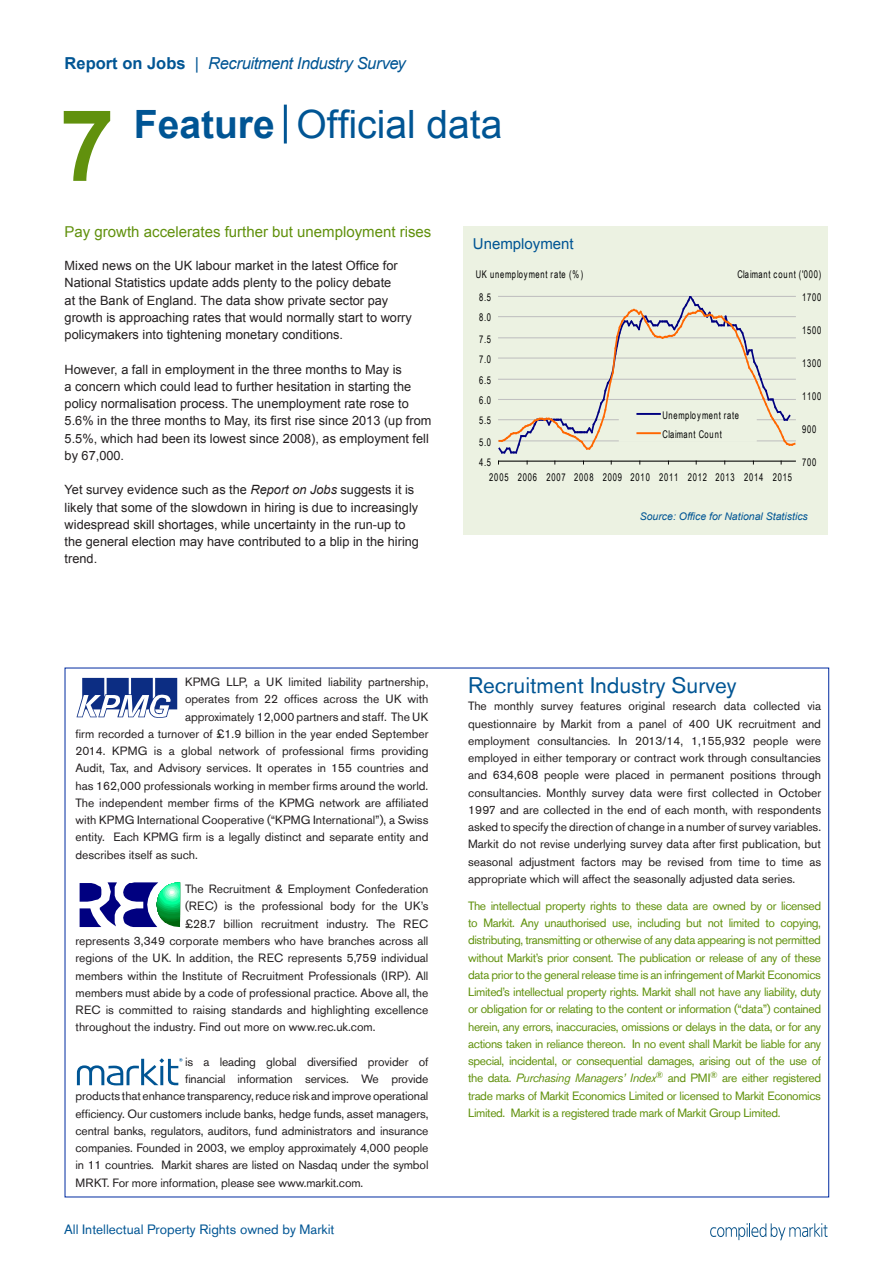
<style>
.page{position:relative;width:893px;height:1263px;background:#fff}
.page>*{position:absolute;margin:0;border:0;box-sizing:border-box;transform-origin:0 0}
.Page_number{font:700 99px "Arial";color:#61910d}
.Title_2{font:39px "Arial";color:#005594}
.TitleSub{font:22.5px "Akzidenz Grotesk Std";color:#005594}
.t1{font:italic 16.5px "Arial";letter-spacing:-.025em;color:#005594}
.Headlines_top{font:15px "Arial";color:#61910d}
.vac_3{font:15px "Arial";color:#005594}
.Page_footer{font:13.5px "Akzidenz Grotesk Std";color:#005594}
.Body_text_indent{font:12.75px/17.2px "Arial";color:#231f20}
.Rep_bus{font:12px/17.2px "Akzidenz Grotesk Std";color:#231f20;text-align:justify}
.Rep_bus-2{font:12px/17.2px "Akzidenz Grotesk Std";letter-spacing:-.03em;color:#61910d;text-align:justify}
.t2{font:10.65px/19.2px "Arial Narrow";letter-spacing:.09em;color:#000;scale:.87 1}
.vac_3-2{font:italic 10.5px "Arial";color:#005594}
.s1{font-weight:700;font-style:normal}
.s2{font-style:normal}
.s3{font-weight:700}
.s4{font-style:italic}
</style>
<div class="page">
<div style="left:463px;top:226px;width:365px;height:309px;background:#ecf2e2"></div>
<hr style="left:284px;top:105px;width:3px;height:39px;background:#005594">
<svg style="left:77px;top:678px;width:100px;height:40px"></svg>
<svg style="left:80px;top:882px;width:100px;height:45px"></svg>
<svg style="left:77px;top:1058px;width:106px;height:27px"></svg>
<svg style="left:710px;top:1223px;width:118px;height:17px"></svg>
<hr style="left:498px;top:461px;width:297px;height:1px;background:#000">
<svg style="left:498px;top:296px;width:298px;height:158px"></svg>
<hr style="left:637px;top:413px;width:23px;height:2px;background:#000080">
<hr style="left:637px;top:432px;width:23px;height:2px;background:#f60">
<h3 class="t1" style="left:65px;top:52px;width:343px"><span class="s1">Report on Jobs</span> <span class="s2">|</span> Recruitment Industry Survey</h3>
<p class="Page_number" style="left:60px;top:81px;width:57px">7</p>
<p class="Title_2" style="left:134px;top:99px;width:370px"><span class="s3">Feature</span> Official data</p>
<p class="Headlines_top" style="left:65px;top:222px;width:368px">Pay growth accelerates further but unemployment rises</p>
<p class="Body_text_indent" style="left:65px;top:257px;width:349px">Mixed news on the UK labour market in the latest Office for National Statistics update adds plenty to the policy debate<br>at the Bank of England. The data show private sector pay growth is approaching rates that would normally start to worry policymakers into tightening monetary conditions.</p>
<p class="Body_text_indent" style="left:65px;top:361px;width:368px">However, a fall in employment in the three months to May is<br>a concern which could lead to further hesitation in starting the policy normalisation process. The unemployment rate rose to 5.6% in the three months to May, its first rise since 2013 (up from 5.5%, which had been its lowest since 2008), as employment fell by 67,000.</p>
<p class="Body_text_indent" style="left:65px;top:481px;width:356px">Yet survey evidence such as the <span class="s4">Report on Jobs</span> suggests it is likely that some of the slowdown in hiring is due to increasingly widespread skill shortages, while uncertainty in the run-up to the general election may have contributed to a blip in the hiring trend.</p>
<p class="vac_3" style="left:473px;top:234px;width:102px">Unemployment</p>
<p class="t2" style="left:476px;top:264px;width:125px">UK unemployment rate (%)</p>
<p class="t2" style="left:737px;top:264px;width:98px">Claimant count ('000)</p>
<p class="t2" style="left:479px;top:287px;width:15px">8.5</p>
<p class="t2" style="left:479px;top:308px;width:15px">8.0</p>
<p class="t2" style="left:479px;top:329px;width:15px">7.5</p>
<p class="t2" style="left:479px;top:349px;width:15px">7.0</p>
<p class="t2" style="left:479px;top:370px;width:15px">6.5</p>
<p class="t2" style="left:479px;top:390px;width:15px">6.0</p>
<p class="t2" style="left:479px;top:411px;width:15px">5.5</p>
<p class="t2" style="left:479px;top:432px;width:15px">5.0</p>
<p class="t2" style="left:479px;top:452px;width:15px">4.5</p>
<p class="t2" style="left:662px;top:405px;width:89px">Unemployment rate<br>Claimant Count</p>
<p class="t2" style="left:489px;top:467px;width:350px">2005 2006 2007 2008 2009 2010 2011 2012 2013 2014 2015</p>
<p class="t2" style="left:802px;top:287px;width:24px">1700</p>
<p class="t2" style="left:802px;top:320px;width:24px">1500</p>
<p class="t2" style="left:802px;top:353px;width:24px">1300</p>
<p class="t2" style="left:802px;top:387px;width:24px">1100</p>
<p class="t2" style="left:802px;top:419px;width:18px">900</p>
<p class="t2" style="left:802px;top:452px;width:18px">700</p>
<p class="vac_3-2" style="left:640px;top:510px;width:170px">Source: Office for National Statistics</p>
<p class="Rep_bus" style="left:185px;top:673px;width:245px">KPMG LLP, a UK limited liability partnership,</p>
<p class="Rep_bus" style="left:185px;top:690px;width:245px">operates from 22 offices across the UK with</p>
<p class="Rep_bus" style="left:185px;top:708px;width:245px">approximately 12,000 partners and staff. The UK</p>
<p class="Rep_bus" style="left:75px;top:725px;width:354px">firm recorded a turnover of £1.9 billion in the year ended September</p>
<p class="Rep_bus" style="left:75px;top:742px;width:354px">2014. KPMG is a global network of professional firms providing</p>
<p class="Rep_bus" style="left:75px;top:759px;width:354px">Audit, Tax, and Advisory services. It operates in 155 countries and</p>
<p class="Rep_bus" style="left:75px;top:777px;width:354px">has 162,000 professionals working in member firms around the world.</p>
<p class="Rep_bus" style="left:75px;top:794px;width:354px">The independent member firms of the KPMG network are affiliated</p>
<p class="Rep_bus" style="left:75px;top:811px;width:354px">with KPMG International Cooperative (“KPMG International”), a Swiss</p>
<p class="Rep_bus" style="left:75px;top:828px;width:354px">entity. Each KPMG firm is a legally distinct and separate entity and</p>
<p class="Rep_bus" style="left:75px;top:846px;width:124px">describes itself as such.</p>
<p class="Rep_bus" style="left:185px;top:880px;width:245px">The Recruitment &amp; Employment Confederation</p>
<p class="Rep_bus" style="left:185px;top:897px;width:245px">(REC) is the professional body for the UK’s</p>
<p class="Rep_bus" style="left:185px;top:915px;width:245px">£28.7 billion recruitment industry. The REC</p>
<p class="Rep_bus" style="left:75px;top:932px;width:354px">represents 3,349 corporate members who have branches across all</p>
<p class="Rep_bus" style="left:75px;top:949px;width:354px">regions of the UK. In addition, the REC represents 5,759 individual</p>
<p class="Rep_bus" style="left:75px;top:966px;width:354px">members within the Institute of Recruitment Professionals (IRP). All</p>
<p class="Rep_bus" style="left:75px;top:984px;width:354px">members must abide by a code of professional practice. Above all, the</p>
<p class="Rep_bus" style="left:75px;top:1001px;width:354px">REC is committed to raising standards and highlighting excellence</p>
<p class="Rep_bus" style="left:75px;top:1018px;width:302px">throughout the industry. Find out more on www.rec.uk.com.</p>
<p class="Rep_bus" style="left:185px;top:1053px;width:245px">is a leading global diversified provider of</p>
<p class="Rep_bus" style="left:185px;top:1070px;width:245px">financial information services. We provide</p>
<p class="Rep_bus" style="left:75px;top:1087px;width:354px">products that enhance transparency, reduce risk and improve operational</p>
<p class="Rep_bus" style="left:75px;top:1104px;width:354px">efficiency. Our customers include banks, hedge funds, asset managers,</p>
<p class="Rep_bus" style="left:75px;top:1122px;width:354px">central banks, regulators, auditors, fund administrators and insurance</p>
<p class="Rep_bus" style="left:75px;top:1139px;width:354px">companies. Founded in 2003, we employ approximately 4,000 people</p>
<p class="Rep_bus" style="left:75px;top:1156px;width:354px">in 11 countries. Markit shares are listed on Nasdaq under the symbol</p>
<p class="Rep_bus" style="left:75px;top:1173px;width:289px">MRKT. For more information, please see www.markit.com.</p>
<p class="Page_footer" style="left:64px;top:1221px;width:272px">All Intellectual Property Rights owned by Markit</p>
<p class="TitleSub" style="left:468px;top:672px;width:270px">Recruitment Industry Survey</p>
<p class="Rep_bus" style="left:468px;top:697px;width:354px">The monthly survey features original research data collected via questionnaire by Markit from a panel of 400 UK recruitment and employment consultancies. In 2013/14, 1,155,932 people were employed in either temporary or contract work through consultancies and 634,608 people were placed in permanent positions through consultancies. Monthly survey data were first collected in October 1997 and are collected in the end of each month, with respondents asked to specify the direction of change in a number of survey variables.<br>Markit do not revise underlying survey data after first publication, but seasonal adjustment factors may be revised from time to time as appropriate which will affect the seasonally adjusted data series.</p>
<p class="Rep_bus-2" style="left:468px;top:897px;width:354px">The intellectual property rights to these data are owned by or licensed to Markit. Any unauthorised use, including but not limited to copying, distributing, transmitting or otherwise of any data appearing is not permitted without Markit’s prior consent. The publication or release of any of these data prior to the general release time is an infringement of Markit Economics Limited’s intellectual property rights. Markit shall not have any liability, duty or obligation for or relating to the content or information (“data”) contained herein, any errors, inaccuracies, omissions or delays in the data, or for any actions taken in reliance thereon. In no event shall Markit be liable for any special, incidental, or consequential damages, arising out of the use of the data. <span class="s4">Purchasing Managers’ Index</span><sup>®</sup> and PMI<sup>®</sup> are either registered trade marks of Markit Economics Limited or licensed to Markit Economics Limited. Markit is a registered trade mark of Markit Group Limited.</p>
</div>
